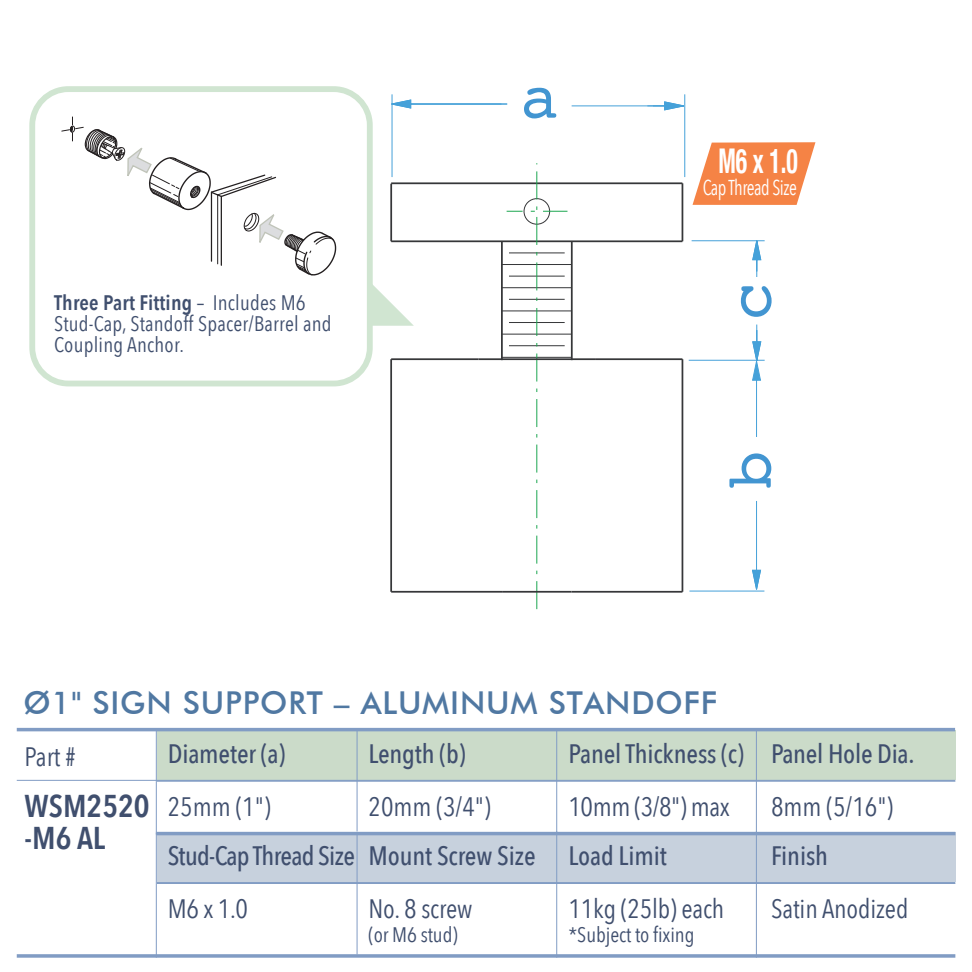
<style>
.page{position:relative;width:972px;height:972px;background:#fff}
.page>*{position:absolute;margin:0;border:0;box-sizing:border-box;transform-origin:0 0}
.t1{font:64.58px "Courier";color:#4295d1}
.t2{font:700 condensed 34.12px "Helvetica Neue";color:#fff;scale:.69 1}
.t3{font:500 31.5px "Futura BT";letter-spacing:.025em;color:#5078a2}
.t4{font:600 31.5px/31.5px "Avenir Next Condensed";color:#404f6e}
.t5{font:26.6px "Avenir Next Condensed";letter-spacing:-.005em;color:#404f6e}
.t6{font:500 26.6px "Avenir Next Condensed";letter-spacing:-.005em;color:#404f6e}
.t7{font:500 26.6px "Avenir Next Condensed";letter-spacing:-.025em;color:#404f6e}
.t8{font:21.53px "Avenir Next Condensed";letter-spacing:-.025em;color:#fff;scale:.86 1}
.t9{font:21px/21px "Avenir Next Condensed";letter-spacing:.01em;color:#404f6e}
.s1{font-weight:600}
</style>
<div class="page">
<div style="left:157px;top:832px;width:797px;height:49px;background:#c7d1dd"></div>
<div style="left:157px;top:730px;width:797px;height:49px;background:#cbdbc9"></div>
<svg style="left:17px;top:727px;width:937px;height:4px;background:#9cb1d0"></svg>
<hr style="left:17px;top:780px;width:937px;height:1px;background:#819cc4">
<hr style="left:157px;top:780px;width:798px;height:1px;background:#819cc4">
<hr style="left:156px;top:729px;width:1px;height:103px;background:#819cc4">
<hr style="left:356px;top:729px;width:1px;height:102px;background:#819cc4">
<hr style="left:556px;top:729px;width:1px;height:103px;background:#819cc4">
<hr style="left:755px;top:729px;width:1px;height:103px;background:#819cc4">
<svg style="left:157px;top:831px;width:798px;height:4px;background:#9ab0cf"></svg>
<hr style="left:157px;top:882px;width:798px;height:1px;background:#819cc4">
<hr style="left:156px;top:831px;width:1px;height:124px;background:#819cc4">
<hr style="left:356px;top:831px;width:1px;height:123px;background:#819cc4">
<hr style="left:556px;top:831px;width:1px;height:124px;background:#819cc4">
<hr style="left:755px;top:831px;width:1px;height:124px;background:#819cc4">
<hr style="left:17px;top:954px;width:938px;height:3px;background:#819cc4">
<svg style="left:372px;top:255px;width:42px;height:93px"></svg>
<div style="left:29px;top:86px;width:343px;height:300px;background:#d0e5d1;border-radius:39px"></div>
<div style="left:35px;top:92px;width:332px;height:288px;background:#fff;border-radius:33px"></div>
<svg style="left:61px;top:117px;width:276px;height:159px"></svg>
<hr style="left:391px;top:94px;width:1px;height:83px;background:#45a1d9">
<hr style="left:684px;top:94px;width:1px;height:83px;background:#45a1d9">
<svg style="left:391px;top:100px;width:116px;height:8px"></svg>
<hr style="left:391px;top:104px;width:116px;height:1px;background:#45a1d9">
<svg style="left:646px;top:101px;width:40px;height:9px"></svg>
<hr style="left:571px;top:106px;width:112px;height:1px;background:#45a1d9">
<svg style="left:752px;top:501px;width:8px;height:91px"></svg>
<hr style="left:689px;top:590px;width:75px;height:1px;background:#45a1d9">
<svg style="left:752px;top:241px;width:9px;height:36px"></svg>
<hr style="left:756px;top:241px;width:1px;height:30px;background:#45a1d9">
<hr style="left:691px;top:240px;width:73px;height:1px;background:#45a1d9">
<hr style="left:688px;top:360px;width:76px;height:1px;background:#45a1d9">
<svg style="left:752px;top:324px;width:9px;height:113px"></svg>
<hr style="left:756px;top:330px;width:1px;height:31px;background:#45a1d9">
<svg style="left:692px;top:142px;width:123px;height:63px;background:#f69763"></svg>
<hr style="left:390px;top:184px;width:2px;height:57px;background:#363739">
<hr style="left:681px;top:183px;width:2px;height:58px;background:#363739">
<hr style="left:391px;top:182px;width:291px;height:2px;background:#363739">
<hr style="left:391px;top:240px;width:291px;height:2px;background:#363739">
<hr style="left:501px;top:241px;width:1px;height:119px;background:#363739">
<hr style="left:570px;top:241px;width:2px;height:119px;background:#363739">
<hr style="left:501px;top:264px;width:70px;height:1px;background:#363739">
<hr style="left:501px;top:287px;width:70px;height:1px;background:#363739">
<hr style="left:501px;top:310px;width:70px;height:1px;background:#363739">
<hr style="left:501px;top:334px;width:70px;height:1px;background:#363739">
<hr style="left:501px;top:357px;width:70px;height:1px;background:#363739">
<svg style="left:506px;top:163px;width:61px;height:446px"></svg>
<hr style="left:390px;top:359px;width:2px;height:232px;background:#363739">
<hr style="left:681px;top:359px;width:2px;height:232px;background:#363739">
<hr style="left:391px;top:358px;width:87px;height:2px;background:#363739">
<hr style="left:595px;top:358px;width:87px;height:2px;background:#363739">
<hr style="left:478px;top:358px;width:117px;height:2px;background:#363739">
<hr style="left:391px;top:591px;width:111px;height:1px;background:#363739">
<hr style="left:571px;top:591px;width:111px;height:1px;background:#363739">
<hr style="left:502px;top:591px;width:69px;height:1px;background:#363739">
<p class="t9" style="left:54px;top:291px;width:279px"><span class="s1">Three Part Fitting</span> – Includes M6<br>Stud-Cap, Standoff Spacer/Barrel and<br>Coupling Anchor.</p>
<h1 class="t1" style="left:519px;top:47px;width:40px">a</h1>
<h2 class="t2" style="left:718px;top:132px;width:116px">M6 x 1.0</h2>
<p class="t8" style="left:702px;top:169px;width:111px">Cap Thread Size</p>
<h1 class="t1" style="left:700px;top:320px;width:40px;rotate:-90deg">c</h1>
<h1 class="t1" style="left:700px;top:490px;width:40px;rotate:-90deg">b</h1>
<h3 class="t3" style="left:23px;top:683px;width:695px">Ø1" SIGN SUPPORT – ALUMINUM STANDOFF</h3>
<p class="t6" style="left:168px;top:737px;width:119px">Diameter (a)</p>
<p class="t5" style="left:168px;top:783px;width:104px">25mm (1")</p>
<p class="t6" style="left:368px;top:737px;width:98px">Length (b)</p>
<p class="t5" style="left:368px;top:783px;width:124px">20mm (3/4")</p>
<p class="t6" style="left:568px;top:737px;width:177px">Panel Thickness (c)</p>
<p class="t5" style="left:568px;top:783px;width:163px">10mm (3/8") max</p>
<p class="t5" style="left:25px;top:733px;width:52px">Part #</p>
<h3 class="t4" style="left:25px;top:789px;width:126px">WSM2520 -M6 AL</h3>
<p class="t7" style="left:168px;top:839px;width:189px">Stud-Cap Thread Size</p>
<p class="t5" style="left:168px;top:885px;width:82px">M6 x 1.0</p>
<p class="t6" style="left:568px;top:839px;width:100px">Load Limit</p>
<p class="t5" style="left:568px;top:885px;width:157px">11kg (25lb) each</p>
<p class="t9" style="left:568px;top:923px;width:127px">*Subject to fixing</p>
<p class="t6" style="left:368px;top:839px;width:169px">Mount Screw Size</p>
<p class="t5" style="left:368px;top:885px;width:105px">No. 8 screw</p>
<p class="t9" style="left:368px;top:923px;width:91px">(or M6 stud)</p>
<p class="t6" style="left:770px;top:737px;width:145px">Panel Hole Dia.</p>
<p class="t5" style="left:770px;top:783px;width:124px">8mm (5/16")</p>
<p class="t6" style="left:770px;top:839px;width:59px">Finish</p>
<p class="t5" style="left:770px;top:885px;width:139px">Satin Anodized</p>
</div>
